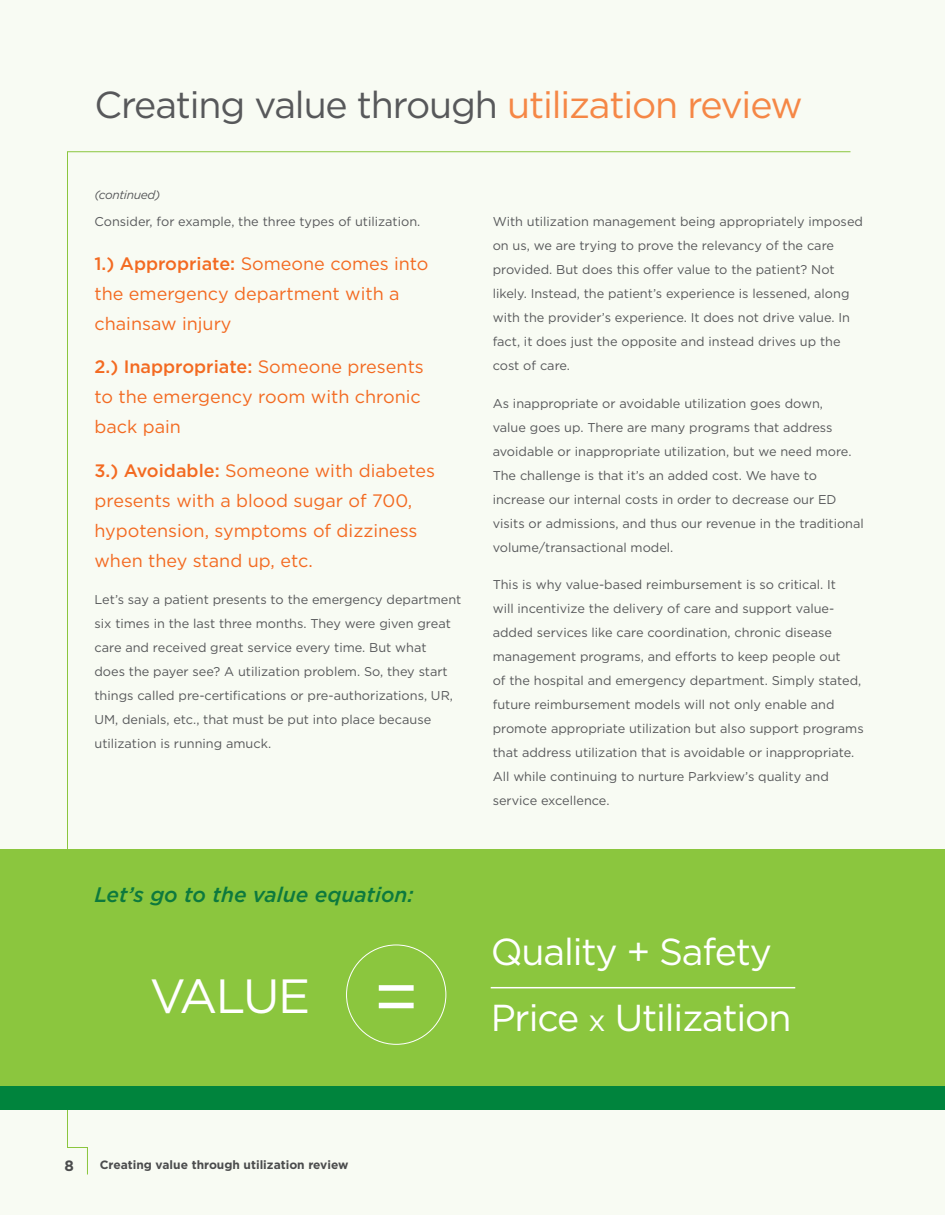
<style>
.page{position:relative;width:945px;height:1215px;background:#f8fbf3}
.page>*{position:absolute;margin:0;border:0;box-sizing:border-box;transform-origin:0 0}
.t1{font:48px "Gotham";letter-spacing:-.04em;color:#fff}
.t2{font:37.5px "Gotham";letter-spacing:-.03em;color:#57585a}
.t3{font:37.5px/66.4px "Gotham";letter-spacing:-.03em;color:#fff}
.t4{font:italic 500 21px "Gotham";color:#0d793d}
.t5{font:18px/30px "Gotham";color:#f36a21}
.t6{font:700 15px "Gotham";color:#4b4c4d}
.t7{font:12.75px/24px "Gotham";color:#57585a}
.t8{font:700 12px "Gotham";color:#4b4c4d}
.t9{font:italic 12px "Gotham";letter-spacing:-.03em;color:#57585a}
.s1{color:#f58746}
.s2{font-weight:500}
.s3{font-size:75px}
.s4{font-size:30px}
</style>
<div class="page">
<div style="left:0;top:849px;width:945px;height:249px;background:#8bc63e"></div>
<div style="left:0;top:1087px;width:945px;height:23px;background:#00843d"></div>
<hr style="left:491px;top:987px;width:304px;height:1px;background:#fff">
<h2 class="t2" style="left:94px;top:81px;width:710px">Creating value through <span class="s1">utilization review</span></h2>
<p class="t9" style="left:94px;top:187px;width:67px">(continued)</p>
<p class="t7" style="left:94px;top:209px;width:327px">Consider, for example, the three types of utilization.</p>
<h3 class="t5" style="left:94px;top:248px;width:336px"><span class="s2">1.) Appropriate:</span> Someone comes into the emergency department with a chainsaw injury</h3>
<h3 class="t5" style="left:94px;top:351px;width:331px"><span class="s2">2.) Inappropriate:</span> Someone presents to the emergency room with chronic back pain</h3>
<h3 class="t5" style="left:94px;top:455px;width:342px"><span class="s2">3.) Avoidable:</span> Someone with diabetes presents with a blood sugar of 700, hypotension, symptoms of dizziness when they stand up, etc.</h3>
<p class="t7" style="left:94px;top:587px;width:368px">Let’s say a patient presents to the emergency department six times in the last three months. They were given great care and received great service every time. But what<br>does the payer see? A utilization problem. So, they start things called pre-certifications or pre-authorizations, UR, UM, denials, etc., that must be put into place because utilization is running amuck.</p>
<p class="t7" style="left:493px;top:209px;width:372px">With utilization management being appropriately imposed on us, we are trying to prove the relevancy of the care provided. But does this offer value to the patient? Not likely. Instead, the patient’s experience is lessened, along with the provider’s experience. It does not drive value. In fact, it does just the opposite and instead drives up the cost of care.</p>
<p class="t7" style="left:493px;top:391px;width:373px">As inappropriate or avoidable utilization goes down,<br>value goes up. There are many programs that address avoidable or inappropriate utilization, but we need more.<br>The challenge is that it’s an added cost. We have to increase our internal costs in order to decrease our ED visits or admissions, and thus our revenue in the traditional volume/transactional model.</p>
<p class="t7" style="left:493px;top:572px;width:372px">This is why value-based reimbursement is so critical. It<br>will incentivize the delivery of care and support value&shy;added services like care coordination, chronic disease management programs, and efforts to keep people out<br>of the hospital and emergency department. Simply stated, future reimbursement models will not only enable and promote appropriate utilization but also support programs that address utilization that is avoidable or inappropriate.<br>All while continuing to nurture Parkview’s quality and service excellence.</p>
<h3 class="t4" style="left:94px;top:881px;width:321px">Let’s go to the value equation:</h3>
<h1 class="t1" style="left:150px;top:965px;width:271px">VALUE <span class="s3">=</span></h1>
<h2 class="t3" style="left:491px;top:917px;width:302px">Quality + Safety<br>Price <span class="s4">x</span> Utilization</h2>
<p class="t6" style="left:65px;top:1156px;width:11px">8</p>
<p class="t8" style="left:100px;top:1157px;width:250px">Creating value through utilization review</p>
</div>
